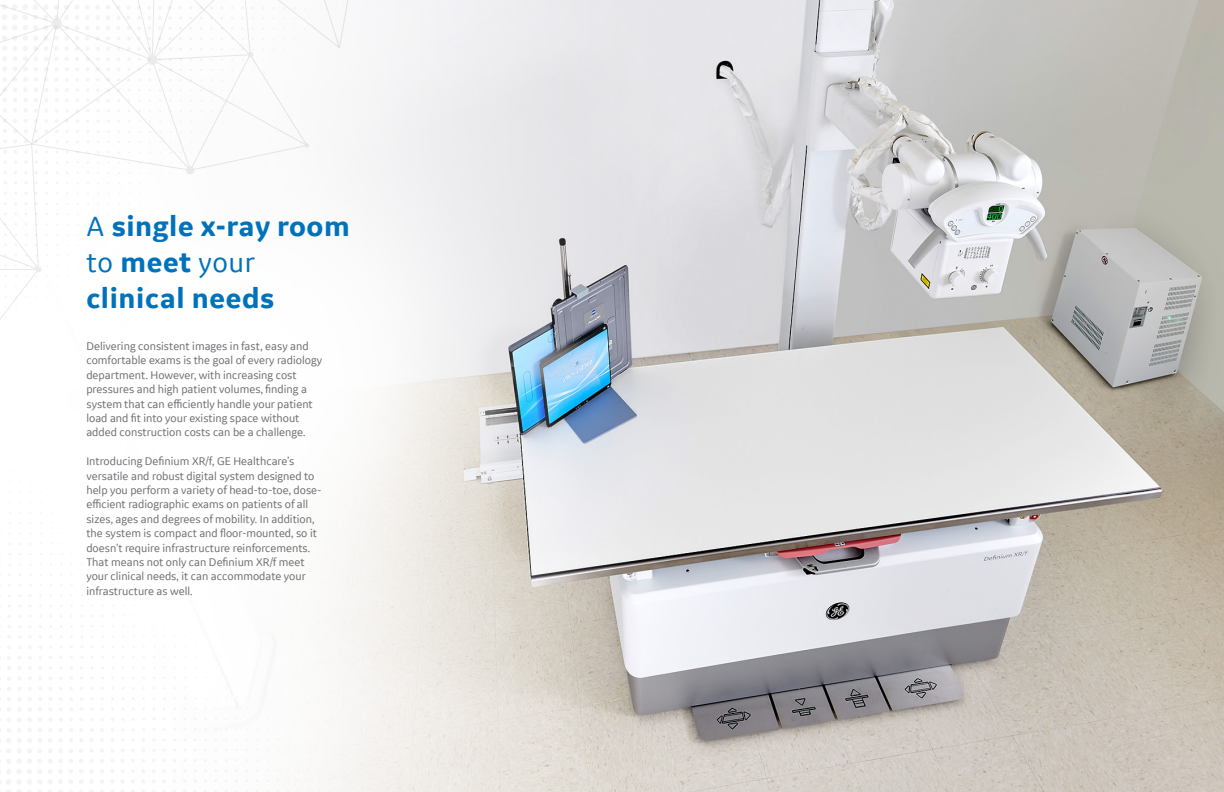
<style>
.page{position:relative;width:1224px;height:792px;background:#fff}
.page>*{position:absolute;margin:0;border:0;box-sizing:border-box;transform-origin:0 0}
.t1{font:700 30px "GE Inspira Sans";letter-spacing:.02em;color:#0072bc}
.t2{font:30px "GE Inspira Sans";letter-spacing:.02em;color:#0072bc}
.t3{font:12px/14.4px "GE Inspira Sans";color:#6c6d70}
.s1{font-weight:400}
.s2{font-weight:700}
</style>
<div class="page">
<img style="left:231px;top:0;width:993px;height:792px">
<svg style="left:111px;top:770px;width:13px;height:3px"></svg>
<svg style="left:111px;top:780px;width:13px;height:3px"></svg>
<svg style="left:79px;top:790px;width:14px;height:2px"></svg>
<svg style="left:80px;top:749px;width:13px;height:3px"></svg>
<svg style="left:80px;top:759px;width:13px;height:4px"></svg>
<svg style="left:79px;top:770px;width:14px;height:14px"></svg>
<svg style="left:58px;top:769px;width:15px;height:15px"></svg>
<svg style="left:58px;top:790px;width:15px;height:2px"></svg>
<svg style="left:80px;top:739px;width:13px;height:3px"></svg>
<svg style="left:59px;top:759px;width:14px;height:4px"></svg>
<svg style="left:59px;top:739px;width:3px;height:14px"></svg>
<svg style="left:37px;top:759px;width:15px;height:33px"></svg>
<svg style="left:38px;top:739px;width:14px;height:14px"></svg>
<svg style="left:38px;top:728px;width:14px;height:4px"></svg>
<svg style="left:17px;top:728px;width:15px;height:64px"></svg>
<svg style="left:18px;top:697px;width:13px;height:4px"></svg>
<svg style="left:18px;top:708px;width:13px;height:14px"></svg>
<svg style="left:0;top:728px;width:11px;height:64px"></svg>
<svg style="left:7px;top:687px;width:14px;height:4px"></svg>
<svg style="left:0;top:697px;width:11px;height:25px"></svg>
<svg style="left:8px;top:667px;width:13px;height:3px"></svg>
<svg style="left:8px;top:677px;width:13px;height:3px"></svg>
<svg style="left:0;top:0;width:531px;height:526px"></svg>
<svg style="left:305px;top:143px;width:4px;height:5px"></svg>
<div style="left:186px;top:166px;width:8px;height:8px;background:#e9e9e9;border-radius:50%"></div>
<svg style="left:242px;top:48px;width:12px;height:13px"></svg>
<svg style="left:36px;top:265px;width:12px;height:12px"></svg>
<div style="left:147px;top:55px;width:10px;height:10px;background:#ebebeb;border-radius:50%"></div>
<div style="left:52px;top:19px;width:10px;height:10px;background:#ececec;border-radius:50%"></div>
<p class="t1" style="left:86px;top:208px;width:265px"><span class="s1">A</span> single x-ray room</p>
<p class="t2" style="left:86px;top:244px;width:170px">to <span class="s2">meet</span> your</p>
<p class="t1" style="left:86px;top:280px;width:189px">clinical needs</p>
<p class="t3" style="left:86px;top:339px;width:237px">Delivering consistent images in fast, easy and comfortable exams is the goal of every radiology department. However, with increasing cost pressures and high patient volumes, finding a system that can efficiently handle your patient load and fit into your existing space without added construction costs can be a challenge.</p>
<p class="t3" style="left:86px;top:454px;width:237px">Introducing Definium XR/f, GE Healthcare’s versatile and robust digital system designed to help you perform a variety of head-to-toe, dose&shy;efficient radiographic exams on patients of all sizes, ages and degrees of mobility. In addition, the system is compact and floor-mounted, so it doesn’t require infrastructure reinforcements.<br>That means not only can Definium XR/f meet your clinical needs, it can accommodate your infrastructure as well.</p>
</div>
